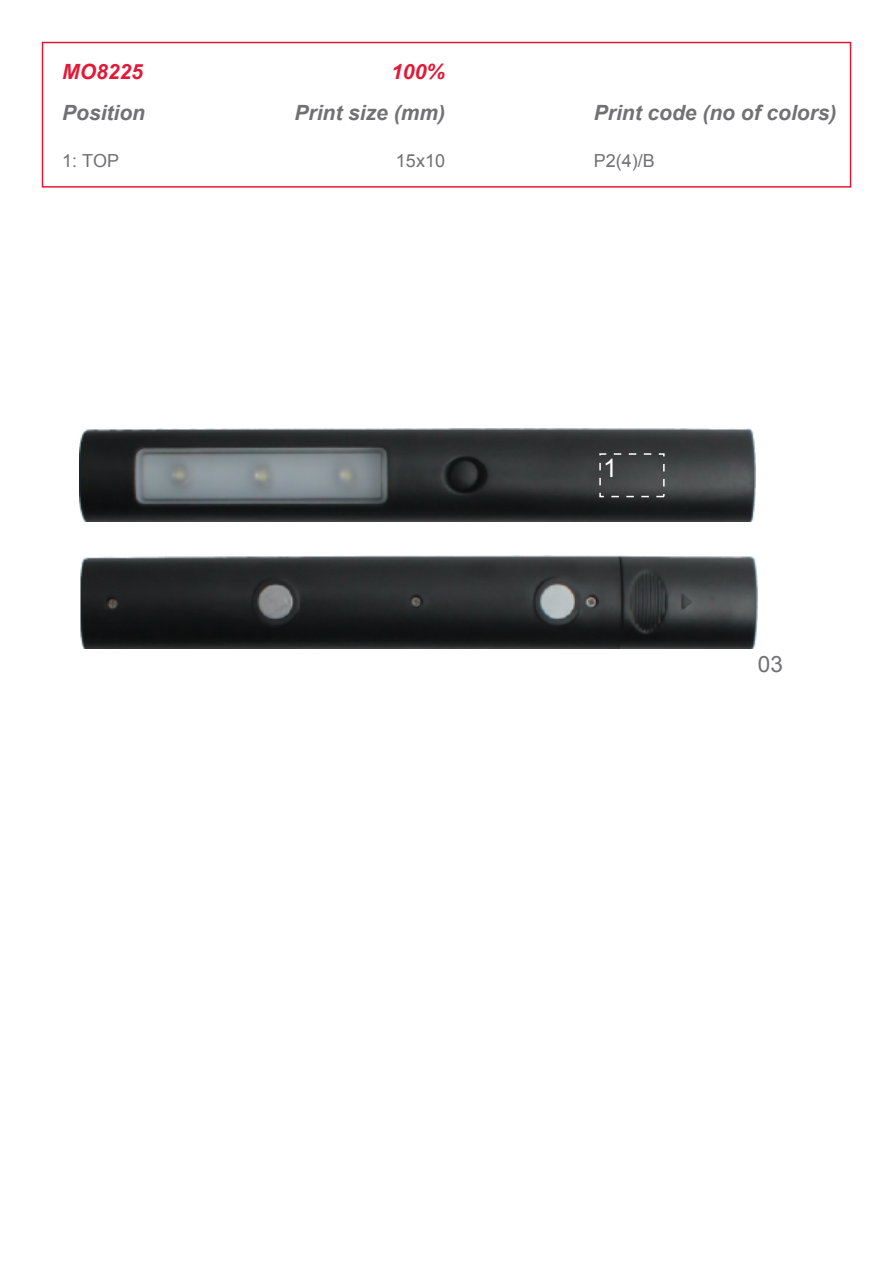
<style>
.page{position:relative;width:893px;height:1263px;background:#fff}
.page>*{position:absolute;margin:0;border:0;box-sizing:border-box;transform-origin:0 0}
.t1{font:25.5px "Arial";color:#fff}
.t2{font:22.5px "Arial";color:#717073}
.t3{font:italic 700 21px "Arial";color:#717073}
.t4{font:italic 700 21px "Arial";color:#e31837}
.t5{font:18px "Arial";color:#717073}
</style>
<div class="page">
<div style="left:42px;top:42px;width:809px;height:146px;border:2px solid #e31837"></div>
<img style="left:80px;top:555px;width:677px;height:93px">
<img style="left:79px;top:429px;width:677px;height:93px">
<div style="left:599px;top:453px;width:66px;height:44px;border:2px dashed #fff"></div>
<p class="t4" style="left:62px;top:57px;width:82px">MO8225</p>
<p class="t4" style="left:391px;top:57px;width:55px">100%</p>
<p class="t3" style="left:62px;top:99px;width:84px">Position</p>
<p class="t3" style="left:294px;top:99px;width:152px">Print size (mm)</p>
<p class="t3" style="left:594px;top:99px;width:244px">Print code (no of colors)</p>
<p class="t5" style="left:62px;top:148px;width:59px">1: TOP</p>
<p class="t5" style="left:396px;top:148px;width:51px">15x10</p>
<p class="t5" style="left:594px;top:148px;width:63px">P2(4)/B</p>
<p class="t1" style="left:603px;top:451px;width:16px">1</p>
<p class="t2" style="left:758px;top:648px;width:27px">03</p>
</div>
